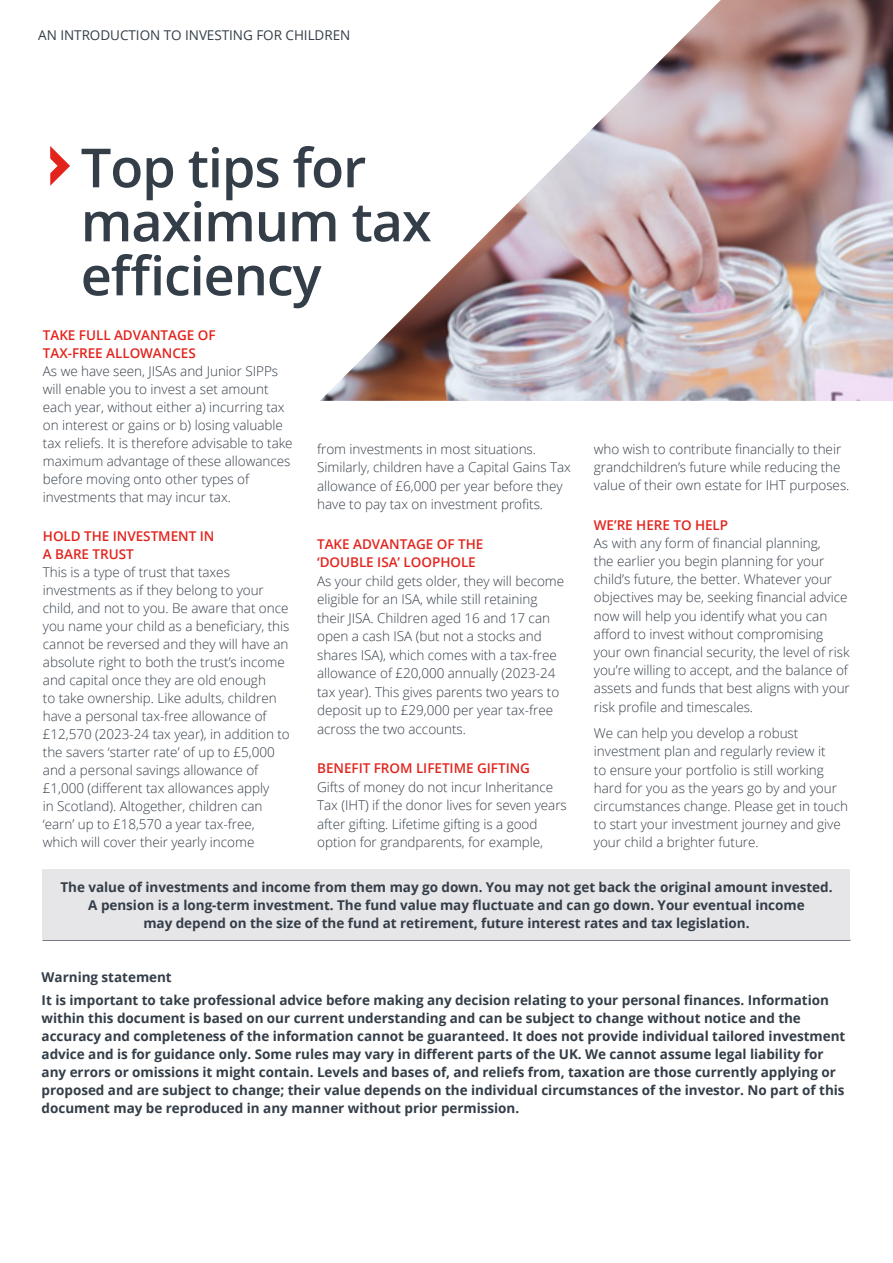
<style>
.page{position:relative;width:893px;height:1263px;background:#fff}
.page>*{position:absolute;margin:0;border:0;box-sizing:border-box;transform-origin:0 0}
.t1{font:600 54px/54px "Open Sans";letter-spacing:-.02em;color:#343e48}
.t2{font:300 13.5px/18px "Open Sans";letter-spacing:-.005em;color:#343e48}
.t3{font:700 13.5px/18px "Open Sans";letter-spacing:-.005em;color:#343e48}
.t4{font:600 13.5px/18px "Open Sans";letter-spacing:-.005em;color:#e2241d}
.t5{font:13.5px "Open Sans";letter-spacing:-.005em;color:#343e48}
</style>
<div class="page">
<img style="left:721px;top:0;width:172px;height:401px">
<svg style="left:320px;top:0;width:401px;height:401px"></svg>
<svg style="left:50px;top:146px;width:20px;height:40px"></svg>
<hr style="left:43px;top:940px;width:807px;height:1px;background:#343e48">
<div style="left:43px;top:870px;width:807px;height:70px;background:#e6e5e8"></div>
<p class="t5" style="left:38px;top:26px;width:314px">AN INTRODUCTION TO INVESTING FOR CHILDREN</p>
<h1 class="t1" style="left:81px;top:140px;width:352px">Top tips for maximum tax efficiency</h1>
<p class="t4" style="left:43px;top:326px;width:174px">TAKE FULL ADVANTAGE OF<br>TAX-FREE ALLOWANCES</p>
<p class="t2" style="left:43px;top:362px;width:251px">As we have seen, JISAs and Junior SIPPs will enable you to invest a set amount each year, without either a) incurring tax on interest or gains or b) losing valuable tax reliefs. It is therefore advisable to take maximum advantage of these allowances before moving onto other types of investments that may incur tax.</p>
<p class="t4" style="left:43px;top:527px;width:173px">HOLD THE INVESTMENT IN<br>A BARE TRUST</p>
<p class="t2" style="left:43px;top:563px;width:248px">This is a type of trust that taxes investments as if they belong to your child, and not to you. Be aware that once you name your child as a beneficiary, this cannot be reversed and they will have an absolute right to both the trust’s income and capital once they are old enough<br>to take ownership. Like adults, children have a personal tax-free allowance of £12,570 (2023-24 tax year), in addition to the savers ‘starter rate’ of up to £5,000 and a personal savings allowance of £1,000 (different tax allowances apply<br>in Scotland). Altogether, children can ‘earn’ up to £18,570 a year tax-free, which will cover their yearly income</p>
<p class="t2" style="left:317px;top:439px;width:255px;line-height:18.5px">from investments in most situations.<br>Similarly, children have a Capital Gains Tax allowance of £6,000 per year before they have to pay tax on investment profits.</p>
<p class="t4" style="left:317px;top:534px;width:168px;line-height:18.5px">TAKE ADVANTAGE OF THE ‘DOUBLE ISA’ LOOPHOLE</p>
<p class="t2" style="left:317px;top:571px;width:249px;line-height:18.5px">As your child gets older, they will become eligible for an ISA, while still retaining their JISA. Children aged 16 and 17 can open a cash ISA (but not a stocks and shares ISA), which comes with a tax-free allowance of £20,000 annually (2023-24 tax year). This gives parents two years to deposit up to £29,000 per year tax-free across the two accounts.</p>
<p class="t4" style="left:317px;top:759px;width:214px">BENEFIT FROM LIFETIME GIFTING</p>
<p class="t2" style="left:317px;top:777px;width:251px;line-height:18.5px">Gifts of money do not incur Inheritance Tax (IHT) if the donor lives for seven years after gifting. Lifetime gifting is a good option for grandparents, for example,</p>
<p class="t2" style="left:594px;top:439px;width:257px">who wish to contribute financially to their grandchildren’s future while reducing the value of their own estate for IHT purposes.</p>
<p class="t4" style="left:594px;top:515px;width:136px">WE’RE HERE TO HELP</p>
<p class="t2" style="left:594px;top:533px;width:257px">As with any form of financial planning,<br>the earlier you begin planning for your child’s future, the better. Whatever your objectives may be, seeking financial advice now will help you identify what you can afford to invest without compromising your own financial security, the level of risk you’re willing to accept, and the balance of assets and funds that best aligns with your risk profile and timescales.</p>
<p class="t2" style="left:594px;top:724px;width:256px">We can help you develop a robust investment plan and regularly review it<br>to ensure your portfolio is still working hard for you as the years go by and your circumstances change. Please get in touch to start your investment journey and give your child a brighter future.</p>
<p class="t3" style="left:60px;top:878px;width:773px;text-align:center">The value of investments and income from them may go down. You may not get back the original amount invested.<br>A pension is a long-term investment. The fund value may fluctuate and can go down. Your eventual income<br>may depend on the size of the fund at retirement, future interest rates and tax legislation.</p>
<p class="t3" style="left:42px;top:966px;width:789px;line-height:22.2px">Warning statement<br>It is important to take professional advice before making any decision relating to your personal finances. Information</p>
<p class="t3" style="left:42px;top:1008px;width:805px">within this document is based on our current understanding and can be subject to change without notice and the accuracy and completeness of the information cannot be guaranteed. It does not provide individual tailored investment advice and is for guidance only. Some rules may vary in different parts of the UK. We cannot assume legal liability for any errors or omissions it might contain. Levels and bases of, and reliefs from, taxation are those currently applying or proposed and are subject to change; their value depends on the individual circumstances of the investor. No part of this document may be reproduced in any manner without prior permission.</p>
</div>
